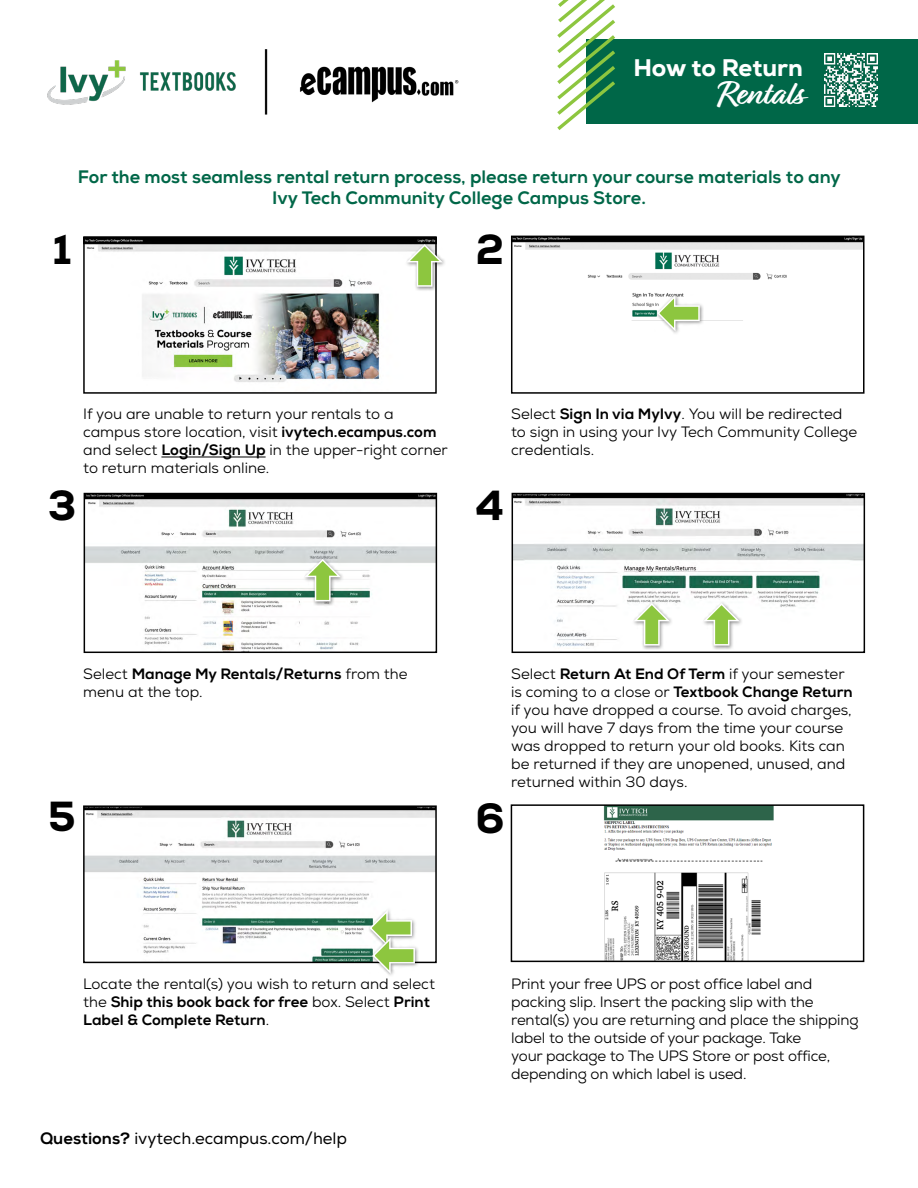
<style>
.page{position:relative;width:918px;height:1188px;background:#fff}
.page>*{position:absolute;margin:0;border:0;box-sizing:border-box;transform-origin:0 0}
.t1{font:800 42px "Nexa";color:#000}
.Questions{font:700 34.5px "Relation";color:#fff}
.Questions-2{font:800 24px "Nexa";color:#fff}
.t2{font:800 18px/21.6px "Nexa";color:#006748;text-align:center}
.t3{font:16.5px "Nexa";color:#000}
.Instructions{font:15px/18px "Nexa";color:#000}
.s1{font-weight:800}
</style>
<div class="page">
<div style="left:587px;top:39px;width:331px;height:84px;background:#006748"></div>
<svg style="left:557px;top:0;width:58px;height:130px"></svg>
<img style="left:824px;top:53px;width:54px;height:54px">
<img style="left:47px;top:49px;width:412px;height:65px">
<img style="left:86px;top:239px;width:348px;height:143px">
<div style="left:83px;top:236px;width:354px;height:158px;border:2px solid #000"></div>
<hr style="left:161px;top:457px;width:105px;height:1px;background:#000">
<div style="left:404px;top:242px;width:43px;height:49px;background:#000;opacity:.45"></div>
<svg style="left:406px;top:244px;width:37px;height:43px"></svg>
<img style="left:87px;top:496px;width:347px;height:154px">
<div style="left:84px;top:493px;width:353px;height:160px;border:2px solid #000"></div>
<div style="left:302px;top:557px;width:43px;height:49px;background:#000;opacity:.45"></div>
<svg style="left:304px;top:559px;width:37px;height:42px"></svg>
<img style="left:514px;top:239px;width:348px;height:82px">
<div style="left:511px;top:236px;width:354px;height:158px;border:2px solid #000"></div>
<div style="left:655px;top:293px;width:49px;height:42px;background:#000;opacity:.45"></div>
<svg style="left:657px;top:295px;width:43px;height:37px"></svg>
<img style="left:515px;top:496px;width:347px;height:151px">
<div style="left:512px;top:493px;width:353px;height:160px;border:2px solid #000"></div>
<div style="left:701px;top:601px;width:42px;height:49px;background:#000;opacity:.45"></div>
<svg style="left:703px;top:603px;width:37px;height:43px"></svg>
<div style="left:631px;top:601px;width:43px;height:49px;background:#000;opacity:.45"></div>
<svg style="left:633px;top:603px;width:37px;height:43px"></svg>
<svg style="left:83px;top:805px;width:354px;height:159px"></svg>
<div style="left:367px;top:907px;width:49px;height:43px;background:#000;opacity:.45"></div>
<div style="left:370px;top:935px;width:49px;height:43px;background:#000;opacity:.45"></div>
<svg style="left:369px;top:910px;width:46px;height:64px"></svg>
<svg style="left:510px;top:804px;width:355px;height:159px"></svg>
<p class="Questions-2" style="left:634px;top:52px;width:171px">How to Return</p>
<p class="Questions" style="left:718px;top:73px;width:87px">Rentals</p>
<p class="t2" style="left:78px;top:166px;width:764px">For the most seamless rental return process, please return your course materials to any<br>Ivy Tech Community College Campus Store.</p>
<p class="t1" style="left:53px;top:223px;width:21px">1</p>
<p class="t1" style="left:476px;top:223px;width:30px">2</p>
<p class="Instructions" style="left:83px;top:405px;width:366px">If you are unable to return your rentals to a campus store location, visit <span class="s1">ivytech.ecampus.com </span>and select <span class="s1">Login/Sign Up</span> in the upper-right corner to return materials online.</p>
<p class="Instructions" style="left:511px;top:405px;width:348px">Select <span class="s1">Sign In via MyIvy</span>. You will be redirected to sign in using your Ivy Tech Community College credentials.</p>
<p class="t1" style="left:48px;top:479px;width:30px">3</p>
<p class="t1" style="left:476px;top:479px;width:30px">4</p>
<p class="Instructions" style="left:83px;top:665px;width:326px">Select <span class="s1">Manage My Rentals/Returns</span> from the menu at the top.</p>
<p class="t1" style="left:48px;top:790px;width:29px">5</p>
<p class="t1" style="left:475px;top:791px;width:31px">6</p>
<p class="Instructions" style="left:511px;top:665px;width:343px">Select <span class="s1">Return At End Of Term</span> if your semester is coming to a close or <span class="s1">Textbook Change Return </span>if you have dropped a course. To avoid charges, you will have 7 days from the time your course was dropped to return your old books. Kits can be returned if they are unopened, unused, and returned within 30 days.</p>
<p class="Instructions" style="left:83px;top:975px;width:353px">Locate the rental(s) you wish to return and select the <span class="s1">Ship this book back for free</span> box. Select <span class="s1">Print<br>Label &amp; Complete Return</span>.</p>
<p class="t3" style="left:40px;top:1128px;width:309px"><span class="s1">Questions?</span> ivytech.ecampus.com/help</p>
<p class="Instructions" style="left:511px;top:975px;width:349px">Print your free UPS or post office label and packing slip. Insert the packing slip with the rental(s) you are returning and place the shipping label to the outside of your package. Take<br>your package to The UPS Store or post office, depending on which label is used.</p>
</div>
